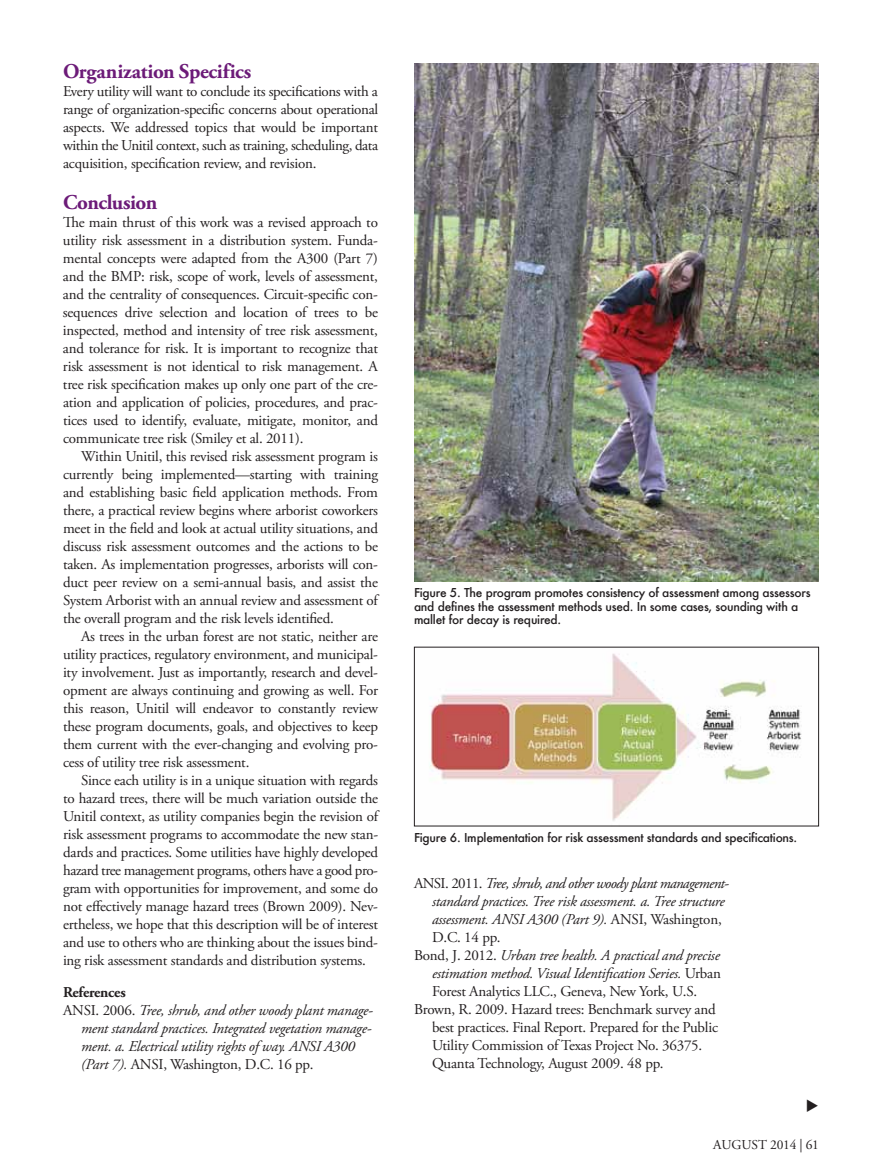
<style>
.page{position:relative;width:891px;height:1175px;background:#fff}
.page>*{position:absolute;margin:0;border:0;box-sizing:border-box;transform-origin:0 0}
.t1{font:700 21px "Adobe Garamond Pro";letter-spacing:-.015em;color:#6c1b78}
.t2{font:15px/18px "Adobe Garamond Pro";letter-spacing:-.015em;color:#231f20;text-align:justify}
.t3{font:italic 15px "Adobe Garamond Pro";letter-spacing:-.015em;color:#231f20}
.t4{font:italic 15px "Adobe Garamond Pro";letter-spacing:-.04em;color:#231f20}
.t5{font:700 15px "Adobe Garamond Pro";color:#231f20}
.t6{font:13.5px "Adobe Garamond Pro";letter-spacing:-.015em;color:#231f20}
.t7{font:500 12px/13.5px "Futura";letter-spacing:-.02em;color:#231f20}
.s1{font-style:normal}
.s2{font-style:italic}
</style>
<div class="page">
<img style="left:414px;top:63px;width:405px;height:518px">
<img style="left:430px;top:653px;width:372px;height:168px">
<div style="left:414px;top:646px;width:405px;height:180px;border:1px solid #231f20"></div>
<p class="t1" style="left:63px;top:59px;width:190px">Organization Specifics</p>
<p class="t2" style="left:63px;top:83px;width:317px">Every utility will want to conclude its specifications with a range of organization-specific concerns about operational aspects. We addressed topics that would be important within the Unitil context, such as training, scheduling, data acquisition, specification review, and revision.</p>
<p class="t1" style="left:63px;top:190px;width:96px">Conclusion</p>
<p class="t2" style="left:63px;top:214px;width:316px">The main thrust of this work was a revised approach to</p>
<p class="t2" style="left:63px;top:232px;width:316px">utility risk assessment in a distribution system. Funda-</p>
<p class="t2" style="left:63px;top:250px;width:317px">mental concepts were adapted from the A300 (Part 7)</p>
<p class="t2" style="left:63px;top:268px;width:316px">and the BMP: risk, scope of work, levels of assessment,</p>
<p class="t2" style="left:63px;top:286px;width:316px">and the centrality of consequences. Circuit-specific con-</p>
<p class="t2" style="left:63px;top:304px;width:317px">sequences drive selection and location of trees to be</p>
<p class="t2" style="left:63px;top:322px;width:316px">inspected, method and intensity of tree risk assessment,</p>
<p class="t2" style="left:63px;top:340px;width:317px">and tolerance for risk. It is important to recognize that</p>
<p class="t2" style="left:63px;top:358px;width:316px">risk assessment is not identical to risk management. A</p>
<p class="t2" style="left:63px;top:376px;width:317px">tree risk specification makes up only one part of the cre-</p>
<p class="t2" style="left:63px;top:394px;width:316px">ation and application of policies, procedures, and prac-</p>
<p class="t2" style="left:63px;top:412px;width:317px">tices used to identify, evaluate, mitigate, monitor, and</p>
<p class="t2" style="left:63px;top:430px;width:242px">communicate tree risk (Smiley et al. 2011).</p>
<p class="t2" style="left:81px;top:448px;width:299px">Within Unitil, this revised risk assessment program is</p>
<p class="t2" style="left:63px;top:466px;width:316px">currently being implemented—starting with training</p>
<p class="t2" style="left:63px;top:484px;width:317px">and establishing basic field application methods. From</p>
<p class="t2" style="left:63px;top:502px;width:317px">there, a practical review begins where arborist coworkers</p>
<p class="t2" style="left:63px;top:520px;width:316px">meet in the field and look at actual utility situations, and</p>
<p class="t2" style="left:63px;top:538px;width:317px">discuss risk assessment outcomes and the actions to be</p>
<p class="t2" style="left:63px;top:556px;width:317px">taken. As implementation progresses, arborists will con-</p>
<p class="t2" style="left:63px;top:574px;width:316px">duct peer review on a semi-annual basis, and assist the</p>
<p class="t2" style="left:63px;top:592px;width:317px">System Arborist with an annual review and assessment of</p>
<p class="t2" style="left:63px;top:610px;width:272px">the overall program and the risk levels identified.</p>
<p class="t2" style="left:81px;top:628px;width:298px">As trees in the urban forest are not static, neither are</p>
<p class="t2" style="left:63px;top:646px;width:316px">utility practices, regulatory environment, and municipal-</p>
<p class="t2" style="left:63px;top:664px;width:317px">ity involvement. Just as importantly, research and devel-</p>
<p class="t2" style="left:63px;top:682px;width:316px">opment are always continuing and growing as well. For</p>
<p class="t2" style="left:63px;top:700px;width:317px">this reason, Unitil will endeavor to constantly review</p>
<p class="t2" style="left:63px;top:718px;width:316px">these program documents, goals, and objectives to keep</p>
<p class="t2" style="left:63px;top:736px;width:317px">them current with the ever-changing and evolving pro-</p>
<p class="t2" style="left:63px;top:754px;width:188px">cess of utility tree risk assessment.</p>
<p class="t2" style="left:81px;top:772px;width:299px">Since each utility is in a unique situation with regards</p>
<p class="t2" style="left:63px;top:790px;width:317px">to hazard trees, there will be much variation outside the</p>
<p class="t2" style="left:63px;top:808px;width:317px">Unitil context, as utility companies begin the revision of</p>
<p class="t2" style="left:63px;top:826px;width:317px">risk assessment programs to accommodate the new stan-</p>
<p class="t2" style="left:63px;top:844px;width:316px">dards and practices. Some utilities have highly developed</p>
<p class="t2" style="left:63px;top:862px;width:316px">hazard tree management programs, others have a good pro-</p>
<p class="t2" style="left:63px;top:880px;width:316px">gram with opportunities for improvement, and some do</p>
<p class="t2" style="left:63px;top:898px;width:316px">not effectively manage hazard trees (Brown 2009). Nev-</p>
<p class="t2" style="left:63px;top:916px;width:316px">ertheless, we hope that this description will be of interest</p>
<p class="t2" style="left:63px;top:934px;width:316px">and use to others who are thinking about the issues bind-</p>
<p class="t2" style="left:63px;top:952px;width:304px">ing risk assessment standards and distribution systems.</p>
<p class="t5" style="left:63px;top:983px;width:64px">References</p>
<p class="t3" style="left:63px;top:1000px;width:312px"><span class="s1">ANSI . 2006.</span> Tree, shrub, and other woody plant manage-</p>
<p class="t3" style="left:81px;top:1018px;width:292px">ment standard practices. Integrated vegetation manage-</p>
<p class="t3" style="left:81px;top:1036px;width:275px">ment. a. Electrical utility rights of way. ANSI A300</p>
<p class="t2" style="left:81px;top:1055px;width:234px"><span class="s2">(Part 7).</span> ANSI , Washington, D.C. 16 pp.</p>
<p class="t7" style="left:414px;top:586px;width:398px">Figure 5. The program promotes consistency of assessment among assessors and defines the assessment methods used. In some cases, sounding with a mallet for decay is required.</p>
<p class="t7" style="left:414px;top:831px;width:385px">Figure 6. Implementation for risk assessment standards and specifications.</p>
<p class="t4" style="left:414px;top:874px;width:317px"><span class="s1">ANSI . 2011.</span> Tree, shrub, and other woody plant management-</p>
<p class="t3" style="left:432px;top:892px;width:294px">standard practices. Tree risk assessment. a. Tree structure</p>
<p class="t3" style="left:432px;top:910px;width:291px">assessment. ANSI A300 (Part 9). <span class="s1">ANSI , Washington,</span></p>
<p class="t2" style="left:432px;top:928px;width:70px">D.C. 14 pp.</p>
<p class="t3" style="left:414px;top:946px;width:307px"><span class="s1">Bond, J. 2012.</span> Urban tree health. A practical and precise</p>
<p class="t3" style="left:432px;top:964px;width:290px">estimation method. Visual Identification Series. <span class="s1">Urban</span></p>
<p class="t2" style="left:432px;top:982px;width:267px">Forest Analytics LLC., Geneva, New York, U.S.</p>
<p class="t2" style="left:414px;top:1000px;width:303px">Brown, R. 2009. Hazard trees: Benchmark survey and</p>
<p class="t2" style="left:432px;top:1018px;width:287px">best practices. Final Report. Prepared for the Public</p>
<p class="t2" style="left:432px;top:1036px;width:272px">Utility Commission of Texas Project No. 36375.</p>
<p class="t2" style="left:432px;top:1054px;width:233px">Quanta Technology, August 2009. 48 pp.</p>
<p class="t6" style="left:713px;top:1136px;width:11px">augu</p>
<p class="t6" style="left:752px;top:1136px;width:69px">st 2014 | 61</p>
</div>
